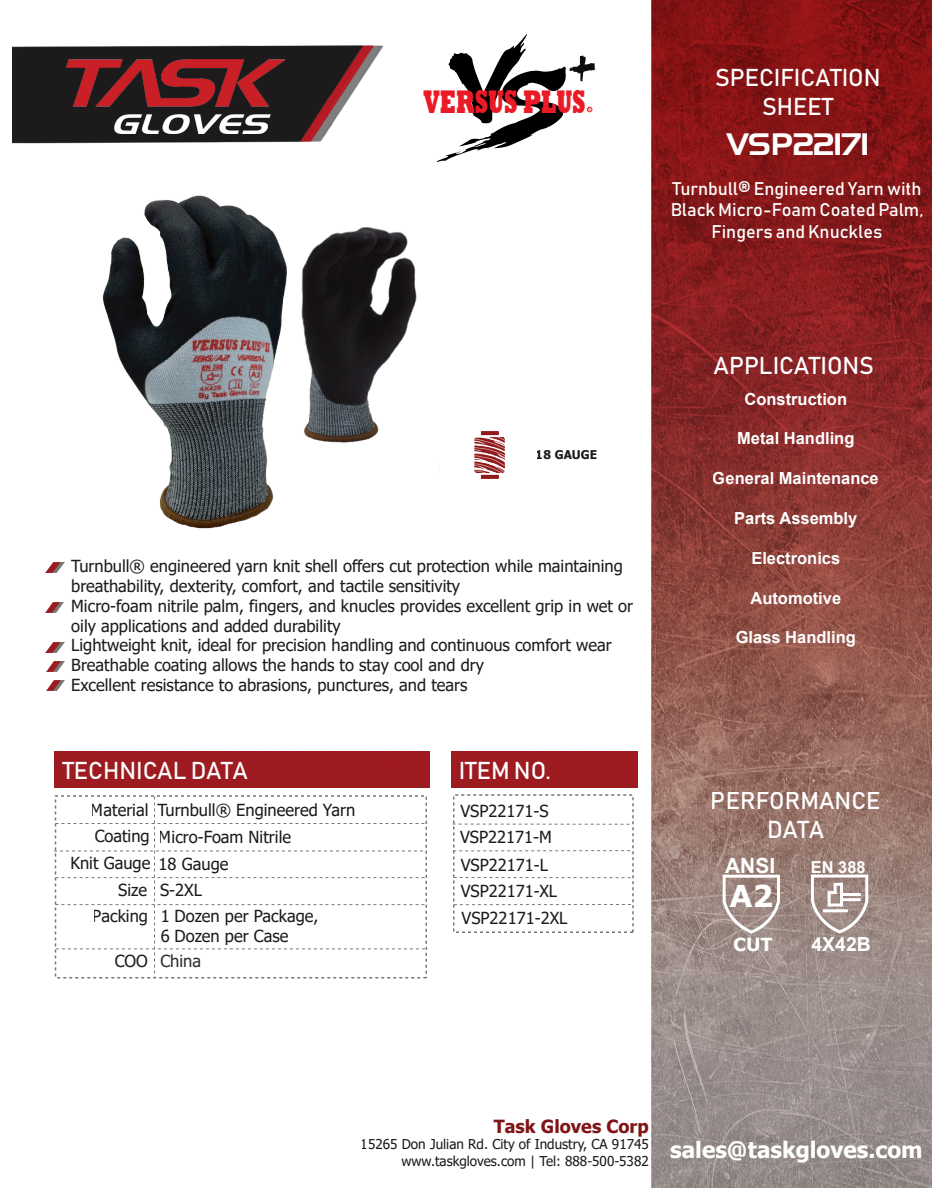
<style>
.page{position:relative;width:945px;height:1188px;background:#fff}
.page>*{position:absolute;margin:0;border:0;box-sizing:border-box;transform-origin:0 0}
.t1{font:800 33.6px "Rockwell";color:#ea1b26;scale:.65 1}
.t2{font:30.15px "Handel Gothic BT";color:#fff}
.t3{font:700 30px "Verdana";color:#fff}
.t4{font:24.15px/29px "Bahnschrift";color:#fff;text-align:center}
.t5{font:24.15px "Bahnschrift";color:#fcfcfc}
.t6{font:700 21px "Arial";color:#fff}
.t7{font:700 19.5px "Arial";color:#fff}
.t8{font:18.15px/21.8px "Bahnschrift";color:#fff;text-align:center}
.t9{font:700 18.15px "Tahoma";color:#801417}
.t10{font:700 18px "Verdana";color:#fff}
.t11{font:16.65px/20px "Tahoma";color:#1c1a1b}
.t12{font:700 16.65px "Arial";color:#fff}
.t13{font:16.65px "Tahoma";color:#2c2c2c}
.t14{font:700 16.5px "Arial";color:#fff}
.t15{font:13.5px/16.4px "Tahoma";color:#1c1a1b}
.t16{font:700 12px "Tahoma";color:#1c1a1b}
.t17{font:4.35px "Arial";color:#ea1b24;scale:.82 1}
</style>
<div class="page">
<img style="left:16px;top:0;width:916px;height:1188px">
<div style="left:451px;top:752px;width:187px;height:36px;background:#9d1b20"></div>
<div style="left:453px;top:794px;width:181px;height:139px;border:2px dashed #767777"></div>
<svg style="left:453px;top:824px;width:179px;height:1px"></svg>
<svg style="left:453px;top:850px;width:179px;height:1px"></svg>
<svg style="left:454px;top:877px;width:179px;height:1px"></svg>
<svg style="left:454px;top:904px;width:180px;height:1px"></svg>
<svg style="left:54px;top:796px;width:374px;height:182px"></svg>
<div style="left:55px;top:751px;width:375px;height:37px;background:#9d1b20"></div>
<img style="left:46px;top:562px;width:18px;height:11px">
<img style="left:45px;top:602px;width:19px;height:11px">
<img style="left:46px;top:642px;width:18px;height:11px">
<img style="left:46px;top:661px;width:19px;height:11px">
<img style="left:46px;top:680px;width:18px;height:11px">
<img style="left:474px;top:432px;width:31px;height:46px">
<svg style="left:721px;top:873px;width:61px;height:63px;background:#ab9993"></svg>
<svg style="left:809px;top:873px;width:61px;height:63px"></svg>
<img style="left:12px;top:45px;width:372px;height:98px">
<img style="left:67px;top:59px;width:219px;height:74px">
<svg style="left:436px;top:34px;width:159px;height:128px"></svg>
<img style="left:45px;top:170px;width:425px;height:374px">
<h3 class="t4" style="left:715px;top:62px;width:167px">SPECIFICATION</h3>
<h1 class="t1" style="left:423px;top:82px;width:251px">VERSUS PLUS</h1>
<p class="t17" style="left:588px;top:107px;width:5px">R</p>
<h3 class="t4" style="left:762px;top:91px;width:73px">SHEET</h3>
<h2 class="t2" style="left:727px;top:126px;width:143px">VSP22171</h2>
<p class="t8" style="left:670px;top:177px;width:255px">Turnbull® Engineered Yarn with<br>Black Micro-Foam Coated Palm,<br>Fingers and Knuckles</p>
<p class="t16" style="left:536px;top:446px;width:63px">18 GAUGE</p>
<p class="t11" style="left:71px;top:557px;width:563px">Turnbull® engineered yarn knit shell offers cut protection while maintaining breathability, dexterity, comfort, and tactile sensitivity<br>Micro-foam nitrile palm, fingers, and knucles provides excellent grip in wet or oily applications and added durability<br>Lightweight knit, ideal for precision handling and continuous comfort wear Breathable coating allows the hands to stay cool and dry<br>Excellent resistance to abrasions, punctures, and tears</p>
<h3 class="t5" style="left:62px;top:755px;width:187px">TECHNICAL DATA</h3>
<p class="t11" style="left:91px;top:801px;width:59px">Material</p>
<p class="t11" style="left:95px;top:827px;width:57px">Coating</p>
<p class="t11" style="left:157px;top:801px;width:199px">Turnbull® Engineered Yarn</p>
<p class="t11" style="left:159px;top:828px;width:134px">Micro-Foam Nitrile</p>
<p class="t11" style="left:70px;top:854px;width:82px">Knit Gauge</p>
<p class="t11" style="left:159px;top:855px;width:71px">18 Gauge</p>
<p class="t11" style="left:118px;top:881px;width:30px">Size</p>
<p class="t11" style="left:160px;top:881px;width:43px">S-2XL</p>
<p class="t11" style="left:93px;top:907px;width:57px">Packing</p>
<p class="t11" style="left:160px;top:907px;width:160px">1 Dozen per Package,<br>6 Dozen per Case</p>
<p class="t11" style="left:115px;top:952px;width:35px">COO</p>
<p class="t13" style="left:160px;top:950px;width:42px">China</p>
<h3 class="t4" style="left:459px;top:755px;width:94px">ITEM NO.</h3>
<p class="t11" style="left:460px;top:799px;width:93px;line-height:26.1px">VSP22171-S<br>VSP22171-M</p>
<p class="t11" style="left:461px;top:853px;width:108px;line-height:26.4px">VSP22171-L<br>VSP22171-XL<br>VSP22171-2XL</p>
<h3 class="t4" style="left:714px;top:351px;width:162px">APPLICATIONS</h3>
<p class="t12" style="left:744px;top:387px;width:104px">Construction</p>
<p class="t12" style="left:737px;top:427px;width:119px">Metal Handling</p>
<p class="t12" style="left:713px;top:467px;width:167px">General Maintenance</p>
<p class="t12" style="left:734px;top:506px;width:125px">Parts Assembly</p>
<p class="t12" style="left:751px;top:546px;width:90px">Electronics</p>
<p class="t12" style="left:750px;top:586px;width:92px">Automotive</p>
<p class="t12" style="left:736px;top:626px;width:122px">Glass Handling</p>
<h3 class="t4" style="left:711px;top:786px;width:171px">PERFORMANCE<br>DATA</h3>
<p class="t6" style="left:725px;top:851px;width:51px">ANSI</p>
<h3 class="t3" style="left:729px;top:875px;width:46px">A2</h3>
<p class="t10" style="left:733px;top:931px;width:41px">CUT</p>
<p class="t14" style="left:811px;top:855px;width:56px">EN 388</p>
<p class="t7" style="left:812px;top:931px;width:61px">4X42B</p>
<p class="t9" style="left:494px;top:1114px;width:157px">Task Gloves Corp</p>
<p class="t15" style="left:401px;top:1137px;width:523px;text-indent:-41px">15265 Don Julian Rd. City of Industry, CA 91745<br>www.taskgloves.com | Tel: 888-500-5382 <sup>sales@taskgloves.com</sup></p>
</div>
